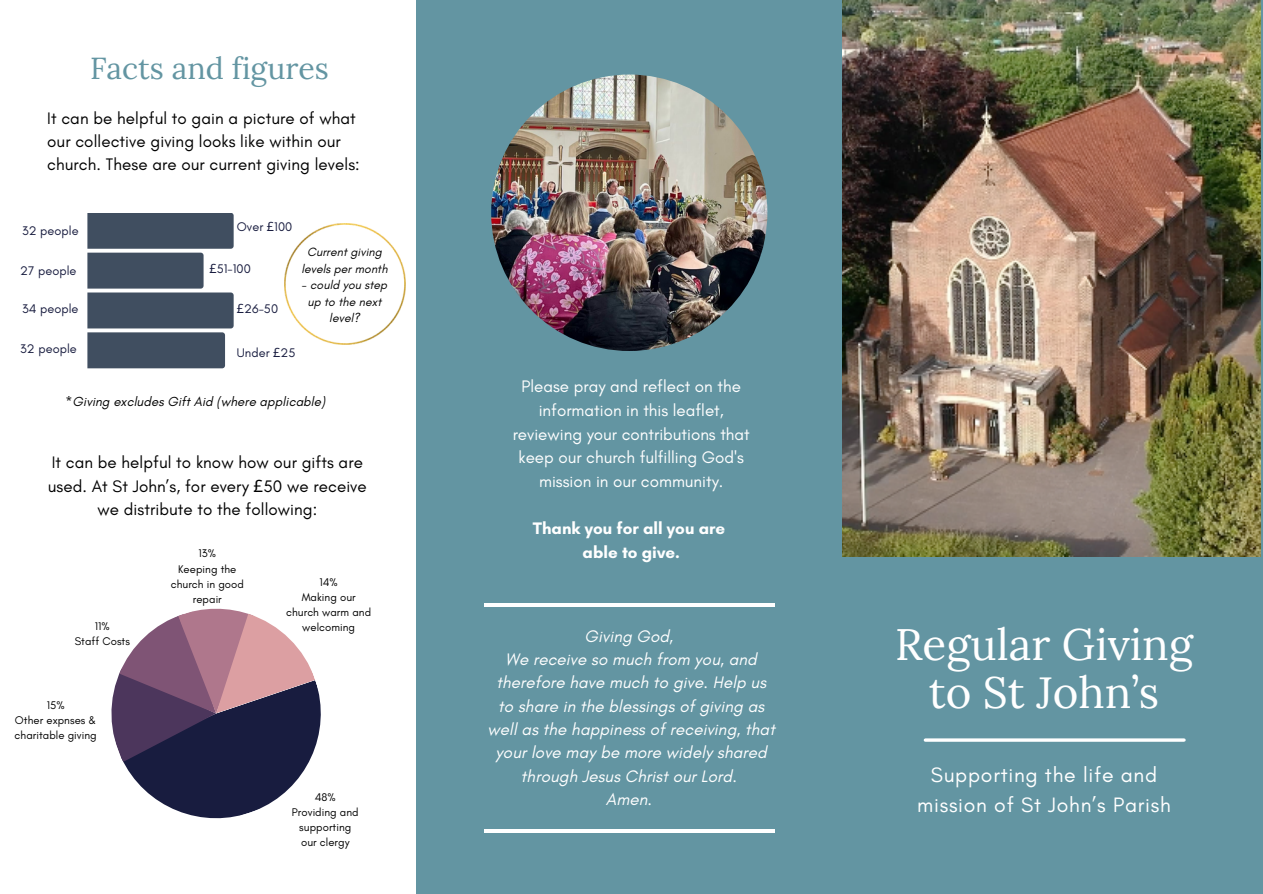
<style>
.page{position:relative;width:1263px;height:894px;background:#fff}
.page>*{position:absolute;margin:0;border:0;box-sizing:border-box;transform-origin:0 0}
.t1{font:43.95px/47.7px "Lora";color:#fff;text-align:center}
.t2{font:30.3px "Lora";color:#6395a2}
.t3{font:21.15px/29.7px "Glacial Indifference";letter-spacing:.035em;color:#fff;text-align:center}
.t4{font:16.95px/23.5px "Glacial Indifference";letter-spacing:.005em;color:#000;text-align:center}
.t5{font:italic 16.95px/23.4px "Glacial Indifference";letter-spacing:.005em;color:#fff;text-align:center}
.t6{font:16.95px/23.5px "Glacial Indifference";color:#fff;text-align:center}
.t7{font:700 16.95px "Glacial Indifference";color:#fff}
.t8{font:italic 13.35px "Glacial Indifference";letter-spacing:.005em;color:#000}
.t9{font:12.75px "Glacial Indifference";letter-spacing:.005em;color:#181c3f}
.t10{font:italic 12.15px/16.5px "Glacial Indifference";letter-spacing:.005em;color:#000;text-align:center}
.t11{font:11.25px/15.1px "Glacial Indifference";letter-spacing:.005em;color:#000;text-align:center}
.s1{font-family:"Noto Sans"}
.s2{font-style:normal}
</style>
<div class="page">
<div style="left:416px;top:0;width:426px;height:893px;background:#6395a2"></div>
<img style="left:491px;top:74px;width:276px;height:277px;border-radius:50%">
<hr style="left:484px;top:603px;width:291px;height:3px;background:#fff">
<hr style="left:484px;top:829px;width:291px;height:3px;background:#fff">
<div style="left:828px;top:0;width:435px;height:893px;background:#6395a2"></div>
<hr style="left:925px;top:738px;width:259px;height:3px;background:#fff">
<svg style="left:111px;top:608px;width:210px;height:211px"></svg>
<svg style="left:87px;top:213px;width:147px;height:155px;background:#5b6776"></svg>
<img style="left:285px;top:224px;width:121px;height:121px">
<img style="left:842px;top:0;width:418px;height:556px">
<p class="t2" style="left:90px;top:49px;width:240px">Facts and figures</p>
<p class="t4" style="left:47px;top:106px;width:314px;text-align:left">It can be helpful to gain a picture of what our collective giving looks like within our church. These are our current giving levels:</p>
<p class="t9" style="left:22px;top:223px;width:58px">32 people</p>
<p class="t9" style="left:20px;top:263px;width:58px">27 people</p>
<p class="t9" style="left:22px;top:301px;width:58px">34 people</p>
<p class="t9" style="left:20px;top:341px;width:58px">32 people</p>
<p class="t9" style="left:237px;top:219px;width:57px">Over <span class="s1">£</span>100</p>
<p class="t10" style="left:301px;top:244px;width:88px">Current giving levels per month</p>
<p class="t10" style="left:302px;top:277px;width:87px">- could you step up to the next level?</p>
<p class="t9" style="left:209px;top:261px;width:43px"><span class="s1">£</span>51-100</p>
<p class="t9" style="left:237px;top:301px;width:43px"><span class="s1">£</span>26-50</p>
<p class="t9" style="left:237px;top:344px;width:60px">Under <span class="s1">£</span>25</p>
<p class="t8" style="left:66px;top:393px;width:261px"><span class="s2">*</span>Giving excludes Gift Aid (where applicable)</p>
<p class="t4" style="left:48px;top:450px;width:321px">It can be helpful to know how our gifts are used. At St John’s, for every <span class="s1">£</span>50 we receive we distribute to the following:</p>
<p class="t11" style="left:199px;top:546px;width:19px">13%</p>
<p class="t11" style="left:171px;top:561px;width:75px">Keeping the church in good repair</p>
<p class="t11" style="left:319px;top:574px;width:20px">14%</p>
<p class="t11" style="left:286px;top:589px;width:86px">Making our church warm and</p>
<p class="t11" style="left:95px;top:618px;width:16px">11%</p>
<p class="t11" style="left:302px;top:619px;width:54px">welcoming</p>
<p class="t11" style="left:75px;top:633px;width:57px">Staff Costs</p>
<p class="t11" style="left:47px;top:697px;width:19px">15%</p>
<p class="t11" style="left:15px;top:712px;width:84px;text-align:left">Other expnses &amp; charitable giving</p>
<p class="t11" style="left:292px;top:789px;width:68px">48%<br>Providing and supporting our clergy</p>
<p class="t6" style="left:521px;top:374px;width:221px">Please pray and reflect on the</p>
<p class="t6" style="left:513px;top:398px;width:239px">information in this leaflet, reviewing your contributions that keep our church fulfilling God's mission in our community.</p>
<p class="t7" style="left:533px;top:518px;width:194px">Thank you for all you are</p>
<p class="t7" style="left:583px;top:541px;width:99px">able to give.</p>
<p class="t5" style="left:585px;top:623px;width:90px">Giving God,</p>
<p class="t5" style="left:488px;top:647px;width:289px">We receive so much from you, and therefore have much to give. Help us to share in the blessings of giving as well as the happiness of receiving, that your love may be more widely shared through Jesus Christ our Lord.</p>
<p class="t5" style="left:606px;top:787px;width:48px">Amen.</p>
<p class="t1" style="left:895px;top:619px;width:300px">Regular Giving to St John’s</p>
<p class="t3" style="left:917px;top:759px;width:255px">Supporting the life and mission of St John’s Parish</p>
</div>
